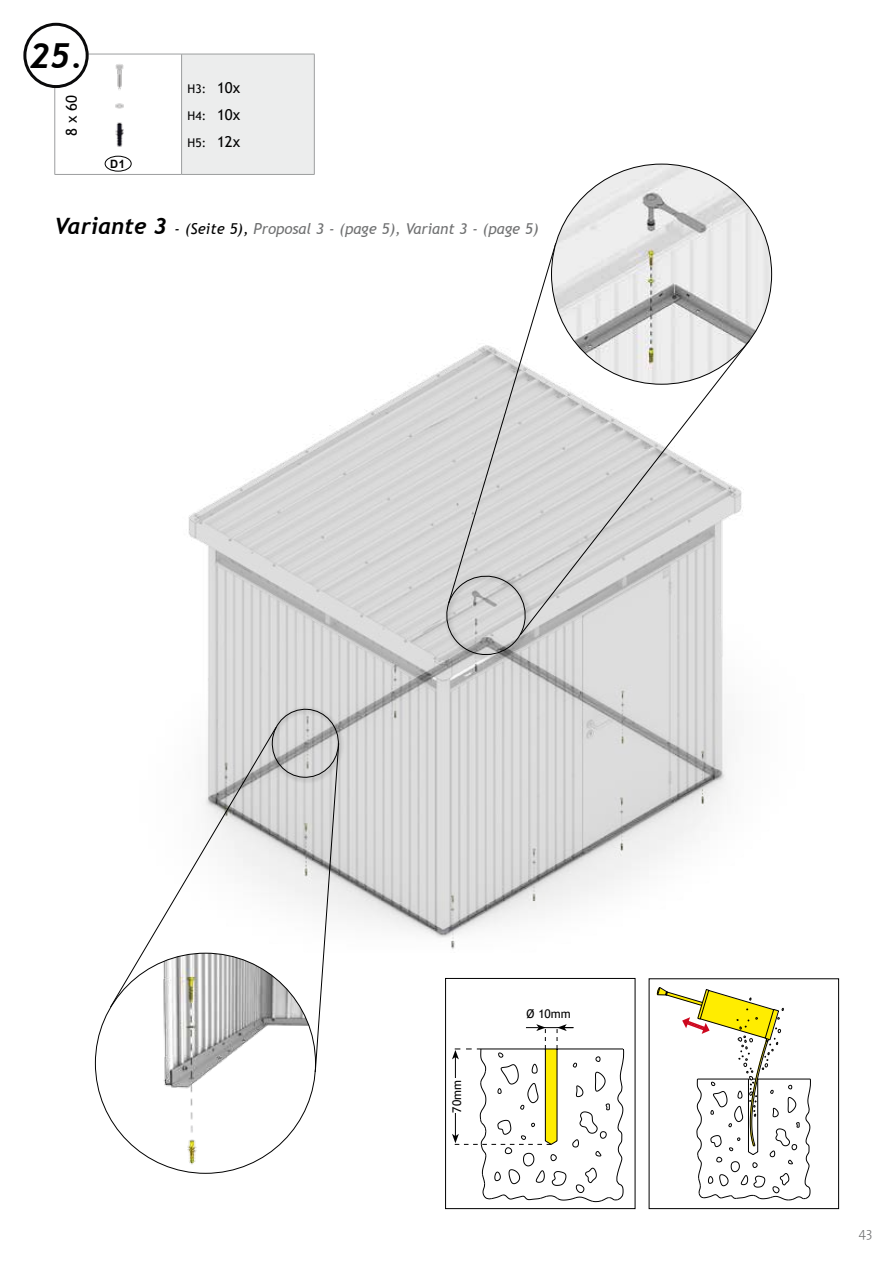
<style>
.page{position:relative;width:893px;height:1263px;background:#fff}
.page>*{position:absolute;margin:0;border:0;box-sizing:border-box;transform-origin:0 0}
.t1{font:italic 700 34.5px "Trebuchet";color:#000}
.t2{font:italic 15px "Trebuchet MS";color:#707172}
.t3{font:15px "Trebuchet MS";color:#000}
.t4{font:300 13.5px "The Sans";color:#707172}
.t5{font:12px "Trebuchet MS";color:#000}
.t6{font:700 11.4px "Arial";color:#000}
.s1{font-size:15px}
.s2{font-family:"Trebuchet";font-weight:700;font-size:22.5px;color:#000}
.s3{color:#000}
</style>
<div class="page">
<img style="left:188px;top:305px;width:580px;height:644px">
<svg style="left:556px;top:340px;width:194px;height:295px"></svg>
<img style="left:551px;top:164px;width:221px;height:220px;border-radius:110px">
<svg style="left:440px;top:243px;width:116px;height:418px"></svg>
<img style="left:66px;top:64px;width:58px;height:83px">
<div style="left:182px;top:54px;width:132px;height:120px;background:#eceded"></div>
<hr style="left:55px;top:54px;width:127px;height:1px;background:#9c9e9f">
<hr style="left:55px;top:54px;width:1px;height:120px;background:#9c9e9f">
<hr style="left:182px;top:54px;width:132px;height:1px;background:#9c9e9f">
<hr style="left:181px;top:54px;width:1px;height:120px;background:#9c9e9f">
<hr style="left:314px;top:54px;width:1px;height:120px;background:#9c9e9f">
<hr style="left:55px;top:174px;width:127px;height:1px;background:#9c9e9f">
<hr style="left:182px;top:174px;width:132px;height:1px;background:#9c9e9f">
<div style="left:25px;top:24px;width:62px;height:63px;background:#fff;border-radius:50%"></div>
<div style="left:23px;top:23px;width:66px;height:65px;border:3px solid #0a0a0b;border-radius:50%"></div>
<div style="left:105px;top:156px;width:27px;height:16px;border:1px solid #000;border-radius:50%"></div>
<div style="left:269px;top:706px;width:76px;height:78px;background:#000;opacity:.75"></div>
<svg style="left:271px;top:708px;width:69px;height:360px"></svg>
<svg style="left:110px;top:727px;width:167px;height:280px"></svg>
<img style="left:95px;top:953px;width:220px;height:220px;border-radius:110px">
<div style="left:445px;top:978px;width:190px;height:231px;border:1px solid #000"></div>
<svg style="left:452px;top:1024px;width:172px;height:178px"></svg>
<hr style="left:543px;top:1027px;width:30px;height:1px;background:#000">
<div style="left:452px;top:1078px;width:11px;height:34px;background:#fff"></div>
<div style="left:649px;top:978px;width:190px;height:231px;border:1px solid #000"></div>
<svg style="left:657px;top:987px;width:154px;height:213px"></svg>
<h1 class="t1" style="left:30px;top:34px;width:55px">25.</h1>
<p class="t3" style="left:62px;top:136px;width:42px;rotate:-90deg">8 x 60</p>
<p class="t6" style="left:110px;top:156px;width:16px">D1</p>
<p class="t5" style="left:188px;top:81px;width:54px">H3: <span class="s1">10x</span></p>
<p class="t5" style="left:188px;top:108px;width:54px">H4: <span class="s1">10x</span></p>
<p class="t5" style="left:188px;top:135px;width:54px">H5: <span class="s1">12x</span></p>
<p class="t2" style="left:54px;top:220px;width:486px"><span class="s2">Variante 3</span> <span class="s3">- (Seite 5),</span> Proposal 3 - (page 5), Variant 3 - (page 5)</p>
<p class="t5" style="left:449px;top:1112px;width:34px;rotate:-90deg">70mm</p>
<p class="t5" style="left:526px;top:1006px;width:46px">Ø 10mm</p>
<p class="t4" style="left:859px;top:1221px;width:15px">43</p>
</div>
